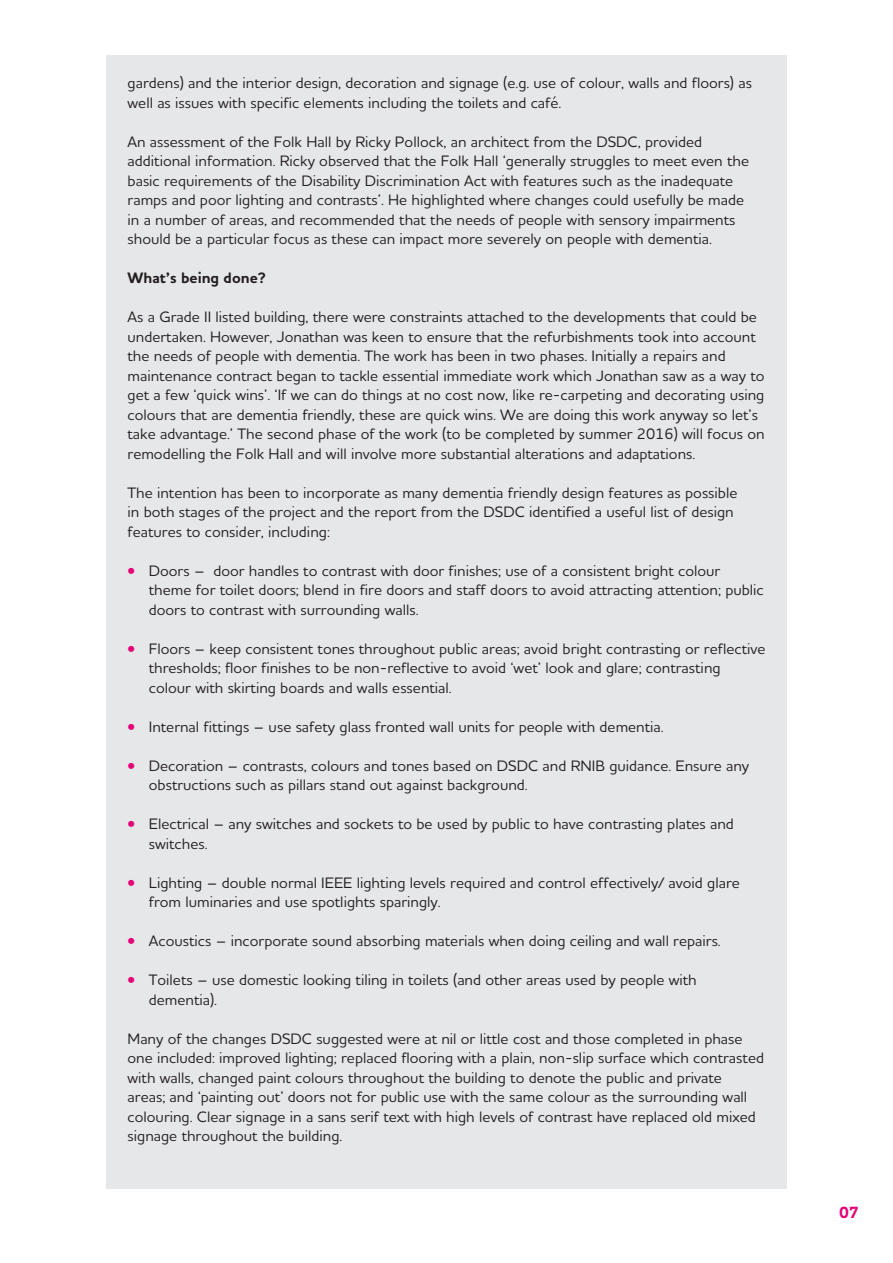
<style>
.page{position:relative;width:893px;height:1263px;background:#fff}
.page>*{position:absolute;margin:0;border:0;box-sizing:border-box;transform-origin:0 0}
.t1{font:700 16.5px "Houschka Alt Pro";color:#e40278}
.Body_no_space_afte{font:500 15.3px/19.5px "Houschka Alt Pro";color:#231f20}
.Body___bold{font:700 15.3px "Houschka Alt Pro";color:#231f20}
.s1{font-weight:700;font-size:15px;color:#e40278}
</style>
<div class="page">
<div style="left:106px;top:55px;width:681px;height:1133px;background:#e6e7e9"></div>
<p class="Body_no_space_afte" style="left:128px;top:73px;width:626px">gardens) and the interior design, decoration and signage (e.g. use of colour, walls and floors) as well as issues with specific elements including the toilets and café.</p>
<p class="Body_no_space_afte" style="left:128px;top:131px;width:623px">An assessment of the Folk Hall by Ricky Pollock, an architect from the DSDC, provided additional information. Ricky observed that the Folk Hall ‘generally struggles to meet even the basic requirements of the Disability Discrimination Act with features such as the inadequate ramps and poor lighting and contrasts’. He highlighted where changes could usefully be made in a number of areas, and recommended that the needs of people with sensory impairments should be a particular focus as these can impact more severely on people with dementia.</p>
<p class="Body___bold" style="left:128px;top:268px;width:140px">What’s being done?</p>
<p class="Body_no_space_afte" style="left:128px;top:307px;width:639px">As a Grade II listed building, there were constraints attached to the developments that could be undertaken. However, Jonathan was keen to ensure that the refurbishments took into account the needs of people with dementia. The work has been in two phases. Initially a repairs and maintenance contract began to tackle essential immediate work which Jonathan saw as a way to get a few ‘quick wins’. ‘If we can do things at no cost now, like re-carpeting and decorating using colours that are dementia friendly, these are quick wins. We are doing this work anyway so let’s take advantage.’ The second phase of the work (to be completed by summer 2016) will focus on remodelling the Folk Hall and will involve more substantial alterations and adaptations.</p>
<p class="Body_no_space_afte" style="left:128px;top:482px;width:611px">The intention has been to incorporate as many dementia friendly design features as possible in both stages of the project and the report from the DSDC identified a useful list of design features to consider, including:</p>
<p class="Body_no_space_afte" style="left:149px;top:560px;width:616px;text-indent:-21px"><span class="s1">•</span> Doors – door handles to contrast with door finishes; use of a consistent bright colour theme for toilet doors; blend in fire doors and staff doors to avoid attracting attention; public doors to contrast with surrounding walls.</p>
<p class="Body_no_space_afte" style="left:149px;top:638px;width:618px;text-indent:-21px"><span class="s1">•</span> Floors – keep consistent tones throughout public areas; avoid bright contrasting or reflective thresholds; floor finishes to be non-reflective to avoid ‘wet’ look and glare; contrasting colour with skirting boards and walls essential.</p>
<p class="Body_no_space_afte" style="left:128px;top:716px;width:538px"><span class="s1">•</span> Internal fittings – use safety glass fronted wall units for people with dementia.</p>
<p class="Body_no_space_afte" style="left:149px;top:755px;width:602px;text-indent:-21px"><span class="s1">•</span> Decoration – contrasts, colours and tones based on DSDC and RNIB guidance. Ensure any obstructions such as pillars stand out against background.</p>
<p class="Body_no_space_afte" style="left:149px;top:814px;width:587px;text-indent:-21px"><span class="s1">•</span> Electrical – any switches and sockets to be used by public to have contrasting plates and switches.</p>
<p class="Body_no_space_afte" style="left:149px;top:872px;width:592px;text-indent:-21px"><span class="s1">•</span> Lighting – double normal IEEE lighting levels required and control effectively/ avoid glare from luminaries and use spotlights sparingly.</p>
<p class="Body_no_space_afte" style="left:128px;top:931px;width:595px"><span class="s1">•</span> Acoustics – incorporate sound absorbing materials when doing ceiling and wall repairs.</p>
<p class="Body_no_space_afte" style="left:149px;top:970px;width:549px;text-indent:-21px"><span class="s1">•</span> Toilets – use domestic looking tiling in toilets (and other areas used by people with dementia).</p>
<p class="Body_no_space_afte" style="left:128px;top:1028px;width:638px">Many of the changes DSDC suggested were at nil or little cost and those completed in phase one included: improved lighting; replaced flooring with a plain, non-slip surface which contrasted with walls, changed paint colours throughout the building to denote the public and private<br>areas; and ‘painting out’ doors not for public use with the same colour as the surrounding wall colouring. Clear signage in a sans serif text with high levels of contrast have replaced old mixed signage throughout the building.</p>
<p class="t1" style="left:839px;top:1202px;width:21px">07</p>
</div>
